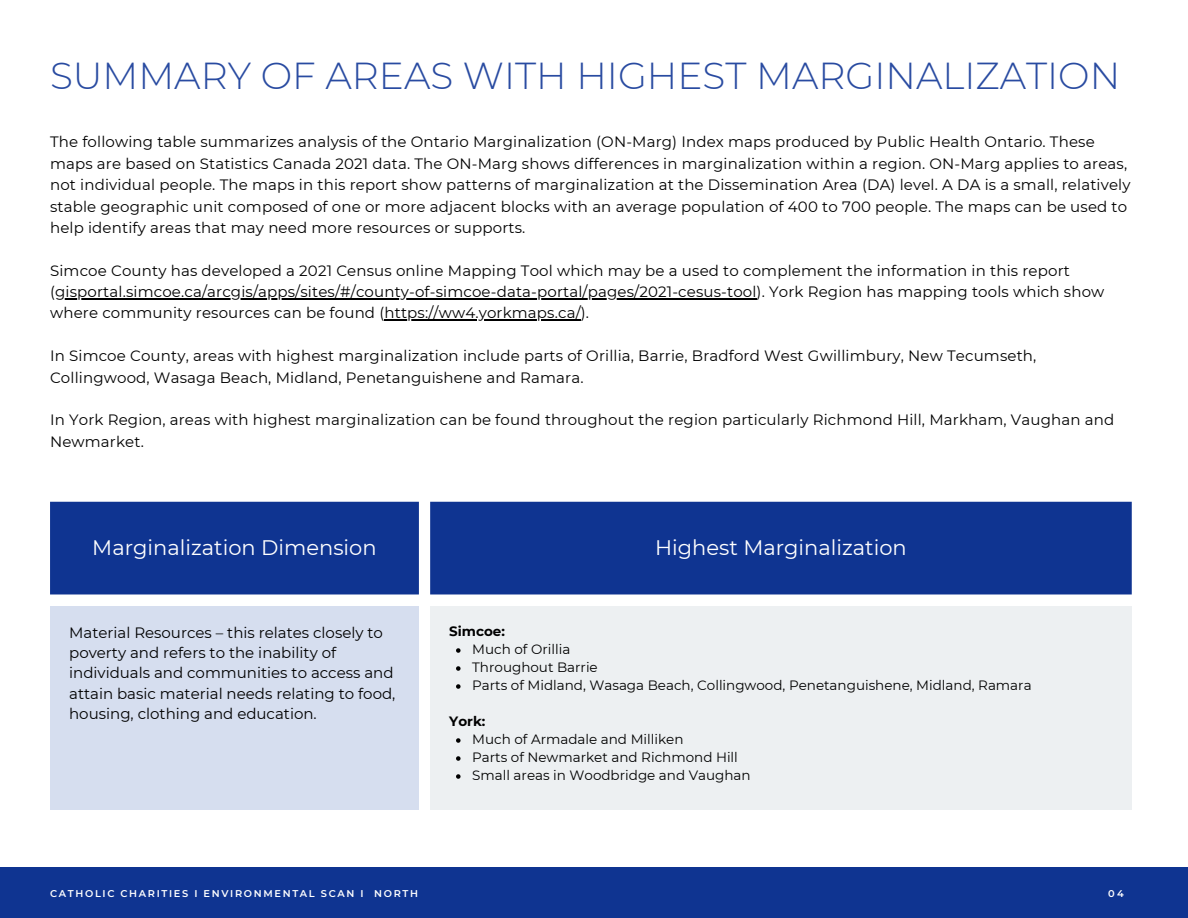
<style>
.page{position:relative;width:1188px;height:918px;background:#fff}
.page>*{position:absolute;margin:0;border:0;box-sizing:border-box;transform-origin:0 0}
.t1{font:300 37.5px "Montserrat";color:#294ba1}
.t2{font:21px "Montserrat";color:#fff}
.t3{font:15px/21.3px "Montserrat";letter-spacing:.01em;color:#000}
.t4{font:13.5px "Montserrat";color:#000}
.t5{font:700 13.5px "Montserrat";color:#000}
.t6{font:600 9.75px "Montserrat";letter-spacing:.17em;color:#fff}
</style>
<div class="page">
<div style="left:0;top:867px;width:1188px;height:51px;background:#0f3491"></div>
<div style="left:50px;top:502px;width:1082px;height:92px;background:#0f3491"></div>
<div style="left:50px;top:606px;width:369px;height:203px;background:#d6deef"></div>
<div style="left:430px;top:606px;width:702px;height:203px;background:#edf0f2"></div>
<svg style="left:456px;top:648px;width:5px;height:5px"></svg>
<svg style="left:456px;top:666px;width:5px;height:5px"></svg>
<svg style="left:456px;top:684px;width:5px;height:5px"></svg>
<svg style="left:456px;top:738px;width:5px;height:5px"></svg>
<svg style="left:456px;top:756px;width:5px;height:5px"></svg>
<svg style="left:456px;top:774px;width:5px;height:5px"></svg>
<hr style="left:55px;top:298px;width:702px;height:1px;background:#000">
<hr style="left:384px;top:320px;width:197px;height:1px;background:#000">
<p class="t1" style="left:50px;top:52px;width:1072px">SUMMARY OF AREAS WITH HIGHEST MARGINALIZATION</p>
<p class="t3" style="left:50px;top:131px;width:1082px">The following table summarizes analysis of the Ontario Marginalization (ON-Marg) Index maps produced by Public Health Ontario. These maps are based on Statistics Canada 2021 data. The ON-Marg shows differences in marginalization within a region. ON-Marg applies to areas, not individual people. The maps in this report show patterns of marginalization at the Dissemination Area (DA) level. A DA is a small, relatively stable geographic unit composed of one or more adjacent blocks with an average population of 400 to 700 people. The maps can be used to help identify areas that may need more resources or supports.</p>
<p class="t3" style="left:50px;top:260px;width:1056px">Simcoe County has developed a 2021 Census online Mapping Tool which may be a used to complement the information in this report (gisportal.simcoe.ca/arcgis/apps/sites/#/county-of-simcoe-data-portal/pages/2021-cesus-tool). York Region has mapping tools which show</p>
<p class="t3" style="left:50px;top:302px;width:541px">where community resources can be found (https://ww4.yorkmaps.ca/).</p>
<p class="t3" style="left:50px;top:345px;width:988px">In Simcoe County, areas with highest marginalization include parts of Orillia, Barrie, Bradford West Gwillimbury, New Tecumseth,<br>Collingwood, Wasaga Beach, Midland, Penetanguishene and Ramara.</p>
<p class="t3" style="left:50px;top:409px;width:1066px">In York Region, areas with highest marginalization can be found throughout the region particularly Richmond Hill, Markham, Vaughan and<br>Newmarket.</p>
<h2 class="t2" style="left:92px;top:534px;width:286px">Marginalization Dimension</h2>
<h2 class="t2" style="left:655px;top:534px;width:253px">Highest Marginalization</h2>
<h2 class="t3" style="left:69px;top:622px;width:328px;line-height:20.2px">Material Resources – this relates closely to poverty and refers to the inability of individuals and communities to access and attain basic material needs relating to food, housing, clothing and education.</h2>
<h2 class="t5" style="left:449px;top:623px;width:57px">Simcoe:</h2>
<p class="t4" style="left:472px;top:641px;width:100px">Much of Orillia</p>
<p class="t4" style="left:472px;top:659px;width:127px">Throughout Barrie</p>
<p class="t4" style="left:472px;top:677px;width:561px">Parts of Midland, Wasaga Beach, Collingwood, Penetanguishene, Midland, Ramara</p>
<p class="t5" style="left:449px;top:713px;width:38px">York:</p>
<p class="t4" style="left:472px;top:731px;width:213px">Much of Armadale and Milliken</p>
<p class="t4" style="left:472px;top:749px;width:267px">Parts of Newmarket and Richmond Hill</p>
<p class="t4" style="left:472px;top:767px;width:280px">Small areas in Woodbridge and Vaughan</p>
<p class="t6" style="left:50px;top:887px;width:369px">CATHOLIC CHARITIES I ENVIRONMENTAL SCAN I NORTH</p>
<h1 class="t6" style="left:1108px;top:887px;width:17px">04</h1>
</div>
